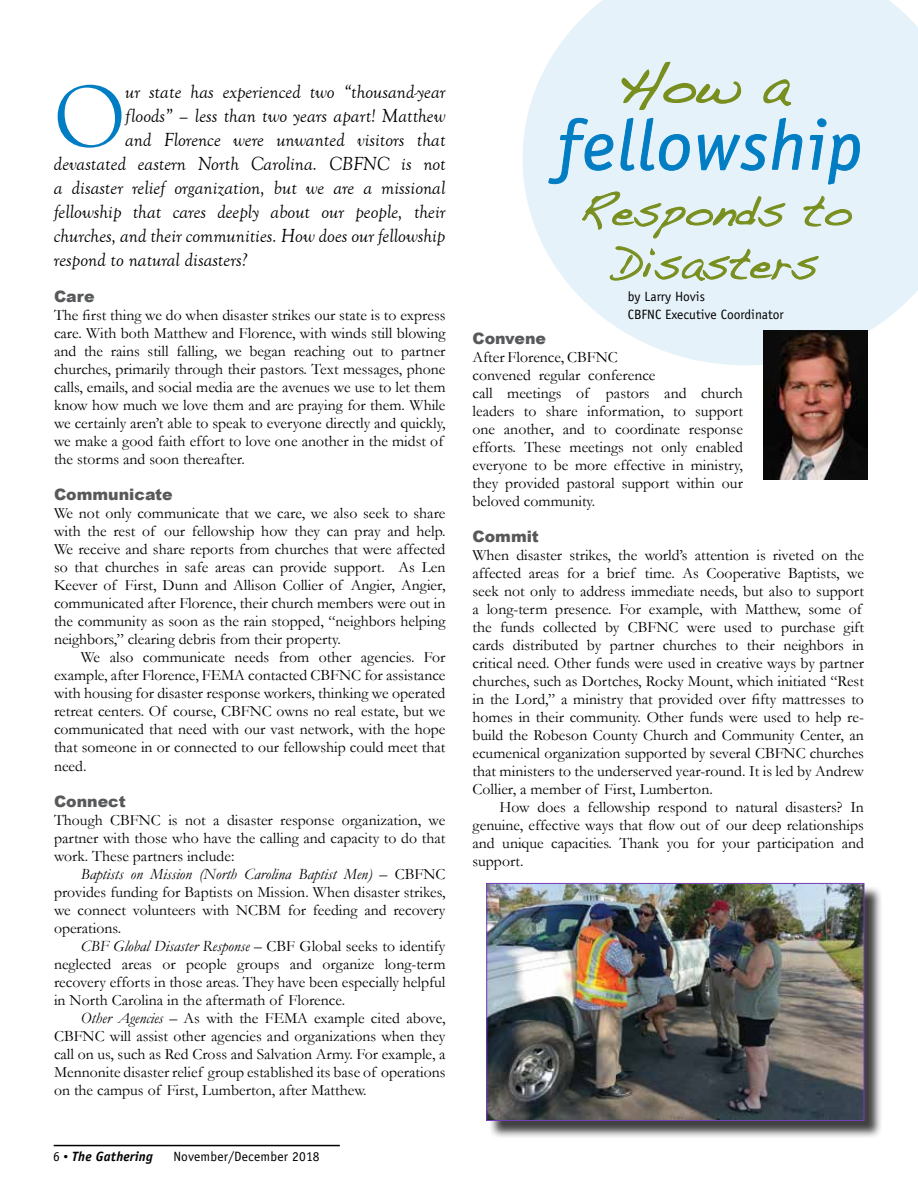
<style>
.page{position:relative;width:918px;height:1188px;background:#fff}
.page>*{position:absolute;margin:0;border:0;box-sizing:border-box;transform-origin:0 0}
.t1{font:90.75px "Goudy Old Style T";color:#007dc3}
.t2{font:53.1px "Handwriting Dakota";color:#788e1e}
.t3{font:44.1px/52.9px "Handwriting Dakota";color:#788e1e;text-align:center}
.t4{font:italic 19.5px "Goudy Old Style T";color:#000}
.t5{font:15.75px/18px "Garamond";color:#000;text-align:justify}
.t6{font:900 15.75px "Arial";color:#58595b}
.t7{font:13.5px/18px "Officina Sans Std";color:#000}
.t8{font:italic 700 13.5px "Officina Sans Std";letter-spacing:.01em;color:#000}
.s1{font-style:italic}
.s2{font-weight:400;font-style:normal}
.s3{font-family:"Times New Roman";font-weight:400;font-style:normal}
</style>
<div class="page">
<svg style="left:523px;top:0;width:395px;height:365px;fill:#e6f2f9"></svg>
<hr style="left:54px;top:1145px;width:286px;height:1px;background:#000">
<svg style="left:548px;top:61px;width:312px;height:178px;background:#cbe2ea"></svg>
<svg style="left:609px;top:246px;width:210px;height:35px;background:#d6e3d9"></svg>
<img style="left:763px;top:330px;width:104px;height:150px">
<div style="left:489px;top:885px;width:394px;height:255px;background:#000;opacity:.75"></div>
<img style="left:488px;top:885px;width:374px;height:234px">
<div style="left:486px;top:883px;width:378px;height:238px;border:1px solid #773dbd"></div>
<h1 class="t1" style="left:54px;top:67px;width:73px">O</h1>
<p class="t4" style="left:125px;top:82px;width:322px">ur state has experienced two “thousand-year</p>
<p class="t4" style="left:125px;top:106px;width:322px">floods” – less than two years apart! Matthew</p>
<p class="t4" style="left:125px;top:130px;width:322px">and Florence were unwanted visitors that</p>
<p class="t4" style="left:54px;top:154px;width:393px">devastated eastern North Carolina. CBFNC is not</p>
<p class="t4" style="left:54px;top:178px;width:393px">a disaster relief organization, but we are a missional</p>
<p class="t4" style="left:54px;top:202px;width:393px">fellowship that cares deeply about our people, their</p>
<p class="t4" style="left:54px;top:226px;width:393px">churches, and their communities. How does our fellowship</p>
<p class="t4" style="left:54px;top:250px;width:195px">respond to natural disasters?</p>
<p class="t6" style="left:54px;top:285px;width:42px">Care</p>
<p class="t5" style="left:54px;top:306px;width:393px;text-align:left">The first thing we do when disaster strikes our state is to express care. With both Matthew and Florence, with winds still blowing and the rains still falling, we began reaching out to partner churches, primarily through their pastors. Text messages, phone calls, emails, and social media are the avenues we use to let them know how much we love them and are praying for them. While we certainly aren’t able to speak to everyone directly and quickly, we make a good faith effort to love one another in the midst of the storms and soon thereafter.</p>
<p class="t6" style="left:54px;top:483px;width:120px">Communicate</p>
<p class="t5" style="left:54px;top:504px;width:393px">We not only communicate that we care, we also seek to share with the rest of our fellowship how they can pray and help.<br>We receive and share reports from churches that were affected so that churches in safe areas can provide support. As Len Keever of First, Dunn and Allison Collier of Angier, Angier, communicated after Florence, their church members were out in the community as soon as the rain stopped, “neighbors helping neighbors,” clearing debris from their property.</p>
<p class="t5" style="left:54px;top:648px;width:393px;text-indent:27px">We also communicate needs from other agencies. For example, after Florence, FEMA contacted CBFNC for assistance with housing for disaster response workers, thinking we operated retreat centers. Of course, CBFNC owns no real estate, but we communicated that need with our vast network, with the hope that someone in or connected to our fellowship could meet that need.</p>
<p class="t6" style="left:54px;top:789px;width:73px">Connect</p>
<p class="t5" style="left:54px;top:810px;width:393px">Though CBFNC is not a disaster response organization, we partner with those who have the calling and capacity to do that work. These partners include:</p>
<p class="t5" style="left:54px;top:864px;width:393px;text-indent:27px"><span class="s1">Baptists on Mission (North Carolina Baptist Men) –</span> CBFNC provides funding for Baptists on Mission. When disaster strikes, we connect volunteers with NCBM for feeding and recovery operations.</p>
<p class="t5" style="left:54px;top:936px;width:393px;text-indent:27px"><span class="s1">CBF Global Disaster Response –</span> CBF Global seeks to identify neglected areas or people groups and organize long-term recovery efforts in those areas. They have been especially helpful in North Carolina in the aftermath of Florence.</p>
<p class="t5" style="left:54px;top:1008px;width:393px;text-indent:27px"><span class="s1">Other Agencies –</span> As with the FEMA example cited above, CBFNC will assist other agencies and organizations when they call on us, such as Red Cross and Salvation Army. For example, a Mennonite disaster relief group established its base of operations on the campus of First, Lumberton, after Matthew.</p>
<p class="t8" style="left:53px;top:1148px;width:101px"><span class="s2">6</span> <span class="s3">•</span> The Gathering</p>
<p class="t7" style="left:174px;top:1147px;width:148px">November/December 2018</p>
<h2 class="t2" style="left:618px;top:53px;width:171px">How a</h2>
<h3 class="t3" style="left:579px;top:183px;width:274px">Responds to<br>Disasters</h3>
<p class="t7" style="left:628px;top:287px;width:158px">by Larry Hovis<br>CBFNC Executive Coordinator</p>
<p class="t6" style="left:472px;top:327px;width:75px">Convene</p>
<p class="t5" style="left:472px;top:348px;width:272px;text-align:left">After Florence, CBFNC<br>convened regular conference<br>call meetings of pastors and church leaders to share information, to support one another, and to coordinate response efforts. These meetings not only enabled everyone to be more effective in ministry, they provided pastoral support within our beloved community.</p>
<p class="t6" style="left:472px;top:525px;width:68px">Commit</p>
<p class="t5" style="left:472px;top:546px;width:393px;text-align:left">When disaster strikes, the world’s attention is riveted on the affected areas for a brief time. As Cooperative Baptists, we seek not only to address immediate needs, but also to support a long-term presence. For example, with Matthew, some of the funds collected by CBFNC were used to purchase gift cards distributed by partner churches to their neighbors in critical need. Other funds were used in creative ways by partner churches, such as Dortches, Rocky Mount, which initiated “Rest in the Lord,” a ministry that provided over fifty mattresses to homes in their community. Other funds were used to help re&shy;build the Robeson County Church and Community Center, an ecumenical organization supported by several CBFNC churches that ministers to the underserved year-round. It is led by Andrew Collier, a member of First, Lumberton.</p>
<p class="t5" style="left:472px;top:798px;width:393px;text-indent:27px">How does a fellowship respond to natural disasters? In genuine, effective ways that flow out of our deep relationships and unique capacities. Thank you for your participation and support.</p>
</div>
